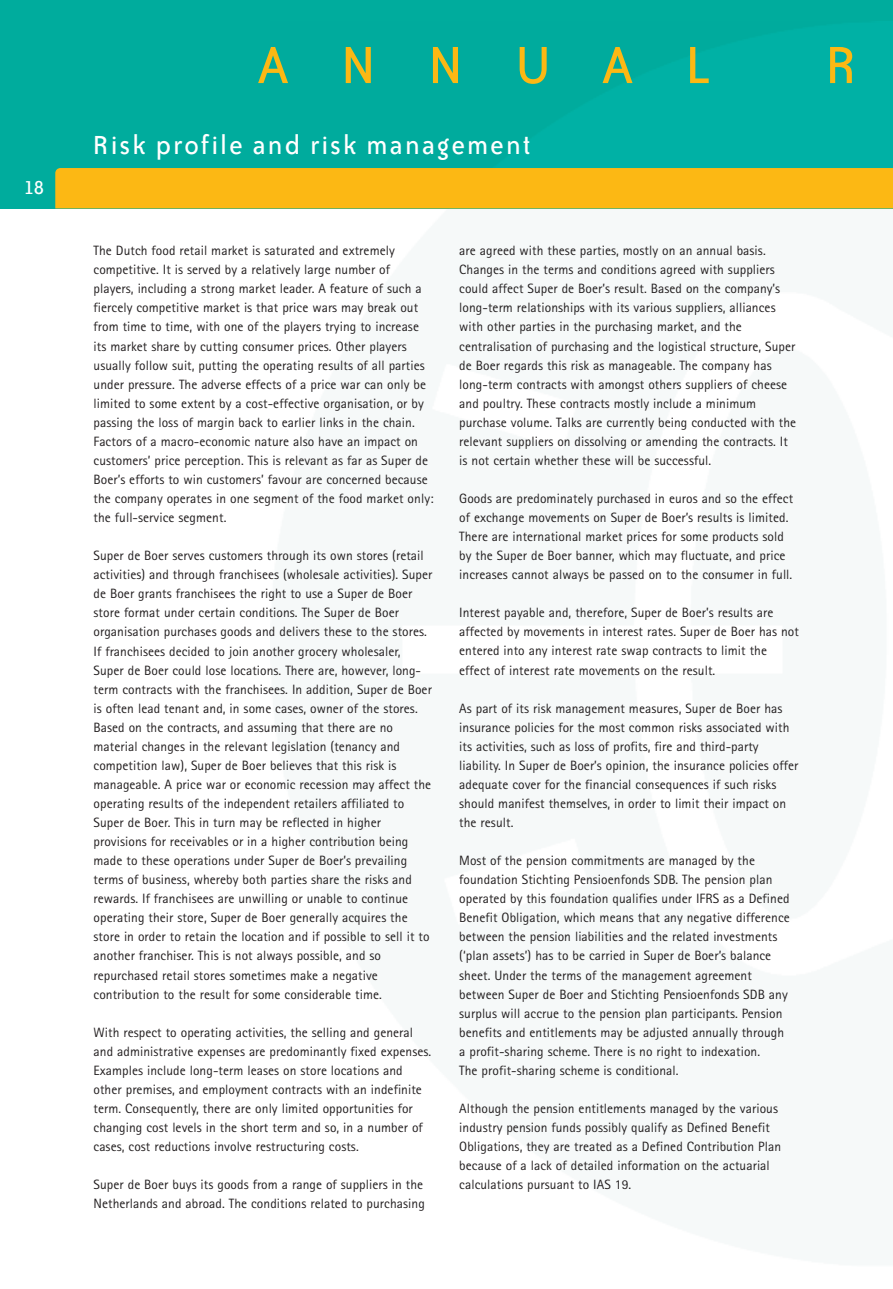
<style>
.page{position:relative;width:893px;height:1289px;background:#fff}
.page>*{position:absolute;margin:0;border:0;box-sizing:border-box;transform-origin:0 0}
.t1{font:60px "Bailey Sans ITC";letter-spacing:.845em;color:#fcb814}
.t2{font:30px "Bailey Sans ITC";letter-spacing:.07em;color:#fff}
.t3{font:22.5px "Bailey Sans ITC";color:#fff}
.t4{font:13.5px/19px "Agfa Rotis Sans Serif";letter-spacing:.005em;color:#231f20}
</style>
<div class="page">
<div style="left:0;top:0;width:893px;height:208px;background:#00ac9d"></div>
<div style="left:55px;top:168px;width:838px;height:40px;background:#fcb814"></div>
<h3 class="t3" style="left:24px;top:179px;width:22px">18</h3>
<h1 class="t1" style="left:256px;top:43px;width:457px">ANNUAL</h1>
<h1 class="t1" style="left:825px;top:43px;width:33px">R</h1>
<h2 class="t2" style="left:93px;top:134px;width:439px">Risk profile and risk management</h2>
<p class="t4" style="left:94px;top:242px;width:342px">The Dutch food retail market is saturated and extremely competitive. It is served by a relatively large number of<br>players, including a strong market leader. A feature of such a fiercely competitive market is that price wars may break out from time to time, with one of the players trying to increase its market share by cutting consumer prices. Other players usually follow suit, putting the operating results of all parties under pressure. The adverse effects of a price war can only be limited to some extent by a cost-effective organisation, or by passing the loss of margin back to earlier links in the chain.<br>Factors of a macro-economic nature also have an impact on customers’ price perception. This is relevant as far as Super de Boer’s efforts to win customers’ favour are concerned because the company operates in one segment of the food market only: the full-service segment.</p>
<p class="t4" style="left:94px;top:547px;width:340px">Super de Boer serves customers through its own stores (retail activities) and through franchisees (wholesale activities). Super de Boer grants franchisees the right to use a Super de Boer store format under certain conditions. The Super de Boer organisation purchases goods and delivers these to the stores.<br>If franchisees decided to join another grocery wholesaler, Super de Boer could lose locations. There are, however, long&shy;term contracts with the franchisees. In addition, Super de Boer is often lead tenant and, in some cases, owner of the stores.<br>Based on the contracts, and assuming that there are no material changes in the relevant legislation (tenancy and competition law), Super de Boer believes that this risk is manageable. A price war or economic recession may affect the operating results of the independent retailers affiliated to Super de Boer. This in turn may be reflected in higher provisions for receivables or in a higher contribution being made to these operations under Super de Boer’s prevailing terms of business, whereby both parties share the risks and rewards. If franchisees are unwilling or unable to continue operating their store, Super de Boer generally acquires the store in order to retain the location and if possible to sell it to another franchiser. This is not always possible, and so repurchased retail stores sometimes make a negative contribution to the result for some considerable time.</p>
<p class="t4" style="left:94px;top:1023px;width:339px">With respect to operating activities, the selling and general and administrative expenses are predominantly fixed expenses.<br>Examples include long-term leases on store locations and other premises, and employment contracts with an indefinite term. Consequently, there are only limited opportunities for changing cost levels in the short term and so, in a number of cases, cost reductions involve restructuring costs.</p>
<p class="t4" style="left:94px;top:1176px;width:333px">Super de Boer buys its goods from a range of suppliers in the<br>Netherlands and abroad. The conditions related to purchasing</p>
<p class="t4" style="left:459px;top:242px;width:338px">are agreed with these parties, mostly on an annual basis.<br>Changes in the terms and conditions agreed with suppliers could affect Super de Boer’s result. Based on the company’s long-term relationships with its various suppliers, alliances with other parties in the purchasing market, and the centralisation of purchasing and the logistical structure, Super de Boer regards this risk as manageable. The company has long-term contracts with amongst others suppliers of cheese and poultry. These contracts mostly include a minimum purchase volume. Talks are currently being conducted with the relevant suppliers on dissolving or amending the contracts. It is not certain whether these will be successful.</p>
<p class="t4" style="left:459px;top:490px;width:336px">Goods are predominately purchased in euros and so the effect of exchange movements on Super de Boer’s results is limited.<br>There are international market prices for some products sold by the Super de Boer banner, which may fluctuate, and price increases cannot always be passed on to the consumer in full.</p>
<p class="t4" style="left:459px;top:604px;width:341px">Interest payable and, therefore, Super de Boer’s results are affected by movements in interest rates. Super de Boer has not entered into any interest rate swap contracts to limit the effect of interest rate movements on the result.</p>
<p class="t4" style="left:459px;top:700px;width:341px">As part of its risk management measures, Super de Boer has insurance policies for the most common risks associated with its activities, such as loss of profits, fire and third-party liability. In Super de Boer’s opinion, the insurance policies offer adequate cover for the financial consequences if such risks should manifest themselves, in order to limit their impact on the result.</p>
<p class="t4" style="left:459px;top:852px;width:332px">Most of the pension commitments are managed by the foundation Stichting Pensioenfonds SDB. The pension plan operated by this foundation qualifies under IFRS as a Defined Benefit Obligation, which means that any negative difference between the pension liabilities and the related investments (‘plan assets’) has to be carried in Super de Boer’s balance sheet. Under the terms of the management agreement between Super de Boer and Stichting Pensioenfonds SDB any surplus will accrue to the pension plan participants. Pension benefits and entitlements may be adjusted annually through a profit-sharing scheme. There is no right to indexation.<br>The profit-sharing scheme is conditional.</p>
<p class="t4" style="left:459px;top:1100px;width:323px">Although the pension entitlements managed by the various industry pension funds possibly qualify as Defined Benefit Obligations, they are treated as a Defined Contribution Plan because of a lack of detailed information on the actuarial calculations pursuant to IAS 19.</p>
</div>
